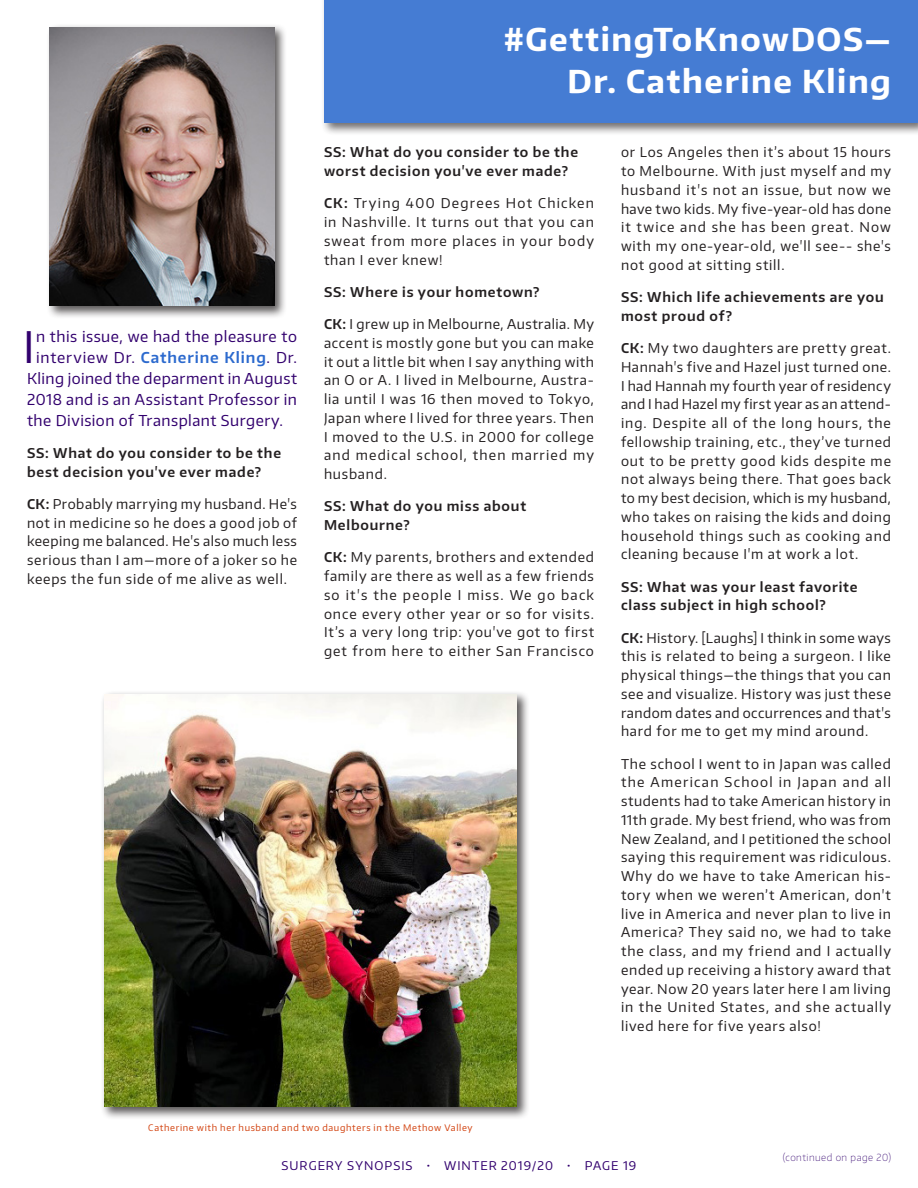
<style>
.page{position:relative;width:918px;height:1188px;background:#fff}
.page>*{position:absolute;margin:0;border:0;box-sizing:border-box;transform-origin:0 0}
.Main_Body_Style{font:43.35px "Encode Sans Normal";color:#32006e}
.t1{font:700 31.5px/42px "Encode Sans Normal";letter-spacing:.05em;color:#fff;text-align:right}
.Main_Body_Style-2{font:15px "Encode Sans Normal";letter-spacing:.035em;color:#32006e}
.Main_Body_Style-3{font:15px "Encode Sans Normal";letter-spacing:.06em;color:#32006e}
.Main_Body_Style-4{font:13.5px/18.8px "Encode Sans Normal";letter-spacing:.06em;color:#231f20;text-align:justify}
.Main_Body_Style-5{font:600 13.5px/18.8px "Encode Sans Normal";letter-spacing:.06em;color:#231f20}
.t2{font:12px "Encode Sans Normal";letter-spacing:.085em;color:#32006e}
.Page_Continuation{font:100 9.75px "Encode Sans Normal";letter-spacing:.05em;color:#32006e}
.Main_Body_Style-6{font:9px "Encode Sans Normal";letter-spacing:.075em;color:#d24310}
.s1{font-weight:600;color:#2c6ace}
.s2{font-weight:600}
</style>
<div class="page">
<div style="left:320px;top:0;width:598px;height:136px;background:#231f20;opacity:.75"></div>
<div style="left:324px;top:0;width:594px;height:123px;background:#457cd3"></div>
<div style="left:46px;top:24px;width:241px;height:295px;background:#231f20;opacity:.75"></div>
<img style="left:50px;top:27px;width:224px;height:279px">
<div style="left:101px;top:691px;width:429px;height:429px;background:#231f20;opacity:.75"></div>
<img style="left:104px;top:694px;width:413px;height:413px">
<p class="Main_Body_Style" style="left:23px;top:318px;width:13px">I</p>
<p class="Main_Body_Style-2" style="left:36px;top:326px;width:263px">n this issue, we had the pleasure to</p>
<p class="Main_Body_Style-3" style="left:36px;top:347px;width:262px">interview Dr. <span class="s1">Catherine Kling</span>. Dr.</p>
<p class="Main_Body_Style-2" style="left:27px;top:368px;width:272px">Kling joined the deparment in August</p>
<p class="Main_Body_Style-2" style="left:27px;top:389px;width:271px">2018 and is an Assistant Professor in</p>
<p class="Main_Body_Style-2" style="left:27px;top:410px;width:257px">the Division of Transplant Surgery.</p>
<p class="Main_Body_Style-5" style="left:27px;top:443px;width:256px">SS: What do you consider to be the best decision you've ever made?</p>
<p class="Main_Body_Style-4" style="left:27px;top:494px;width:272px"><span class="s2">CK:</span> Probably marrying my husband. He's not in medicine so he does a good job of keeping me balanced. He's also much less serious than I am—more of a joker so he keeps the fun side of me alive as well.</p>
<h2 class="t1" style="left:504px;top:17px;width:389px">#GettingToKnowDOS—<br>Dr. Catherine Kling</h2>
<p class="Main_Body_Style-5" style="left:324px;top:143px;width:256px">SS: What do you consider to be the worst decision you've ever made?</p>
<p class="Main_Body_Style-4" style="left:324px;top:194px;width:272px"><span class="s2">CK:</span> Trying 400 Degrees Hot Chicken in Nashville. It turns out that you can sweat from more places in your body than I ever knew!</p>
<p class="Main_Body_Style-5" style="left:324px;top:282px;width:217px">SS: Where is your hometown?</p>
<p class="Main_Body_Style-4" style="left:324px;top:314px;width:272px"><span class="s2">CK:</span> I grew up in Melbourne, Australia. My accent is mostly gone but you can make it out a little bit when I say anything with an O or A. I lived in Melbourne, Austra&shy;lia until I was 16 then moved to Tokyo, Japan where I lived for three years. Then I moved to the U.S. in 2000 for college and medical school, then married my husband.</p>
<p class="Main_Body_Style-5" style="left:324px;top:497px;width:204px">SS: What do you miss about<br>Melbourne?</p>
<p class="Main_Body_Style-4" style="left:324px;top:548px;width:272px"><span class="s2">CK:</span> My parents, brothers and extended family are there as well as a few friends so it's the people I miss. We go back once every other year or so for visits.<br>It’s a very long trip: you've got to first get from here to either San Francisco</p>
<p class="Main_Body_Style-4" style="left:621px;top:143px;width:272px">or Los Angeles then it’s about 15 hours to Melbourne. With just myself and my husband it's not an issue, but now we have two kids. My five-year-old has done it twice and she has been great. Now with my one-year-old, we'll see-- she's not good at sitting still.</p>
<p class="Main_Body_Style-5" style="left:621px;top:287px;width:264px">SS: Which life achievements are you most proud of?</p>
<p class="Main_Body_Style-4" style="left:621px;top:338px;width:272px"><span class="s2">CK:</span> My two daughters are pretty great.<br>Hannah's five and Hazel just turned one.<br>I had Hannah my fourth year of residency and I had Hazel my first year as an attend&shy;ing. Despite all of the long hours, the fellowship training, etc., they’ve turned out to be pretty good kids despite me not always being there. That goes back to my best decision, which is my husband, who takes on raising the kids and doing household things such as cooking and cleaning because I'm at work a lot.</p>
<p class="Main_Body_Style-5" style="left:621px;top:577px;width:238px">SS: What was your least favorite class subject in high school?</p>
<p class="Main_Body_Style-4" style="left:621px;top:628px;width:272px"><span class="s2">CK:</span> History. [Laughs] I think in some ways this is related to being a surgeon. I like physical things—the things that you can see and visualize. History was just these random dates and occurrences and that's hard for me to get my mind around.</p>
<p class="Main_Body_Style-4" style="left:621px;top:754px;width:272px">The school I went to in Japan was called the American School in Japan and all students had to take American history in 11th grade. My best friend, who was from New Zealand, and I petitioned the school saying this requirement was ridiculous.<br>Why do we have to take American his&shy;tory when we weren’t American, don't live in America and never plan to live in America? They said no, we had to take the class, and my friend and I actually ended up receiving a history award that year. Now 20 years later here I am living in the United States, and she actually lived here for five years also!</p>
<p class="Main_Body_Style-6" style="left:148px;top:1121px;width:326px">Catherine with her husband and two daughters in the Methow Valley</p>
<p class="t2" style="left:282px;top:1158px;width:356px">SURGERY SYNOPSIS • WINTER 2019/20 • PAGE 19</p>
<p class="Page_Continuation" style="left:783px;top:1151px;width:110px">(continued on page 20)</p>
</div>
